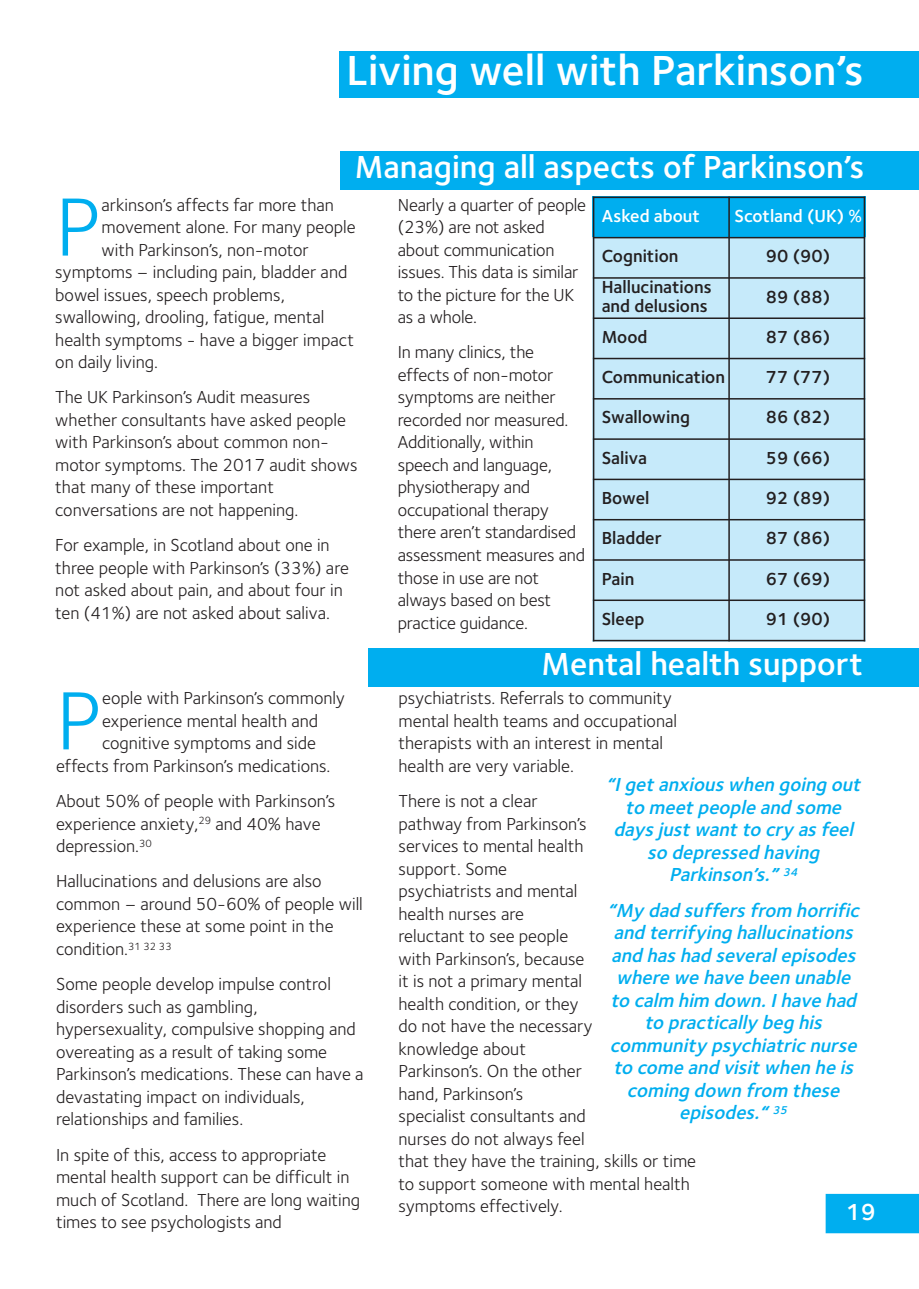
<style>
.page{position:relative;width:919px;height:1289px;background:#fff}
.page>*{position:absolute;margin:0;border:0;box-sizing:border-box;transform-origin:0 0}
.t1{font:85.5px "Foundry Sterling";color:#00aeef}
.t2{font:600 43.5px "Foundry Sterling";color:#fff}
.t3{font:600 33px "Foundry Sterling";color:#fff}
.t4{font:600 24px "Foundry Sterling";color:#fff}
.t5{font:italic 600 19.5px/22.5px "Foundry Sterling";color:#00aeef;text-align:center}
.t6{font:18px/22.5px "Foundry Sterling";color:#231f20}
.t7{font:600 18px/18.6px "Foundry Sterling";color:#231f20}
.t8{font:600 18px "Foundry Sterling";color:#fff}
</style>
<div class="page">
<div style="left:825px;top:1193px;width:93px;height:40px;background:#00aeef"></div>
<div style="left:339px;top:52px;width:579px;height:46px;background:#00aeef"></div>
<div style="left:340px;top:151px;width:578px;height:38px;background:#00aeef"></div>
<div style="left:368px;top:648px;width:550px;height:38px;background:#00aeef"></div>
<div style="left:593px;top:197px;width:136px;height:41px;background:#00aeef"></div>
<div style="left:729px;top:197px;width:136px;height:41px;background:#00aeef"></div>
<div style="left:593px;top:238px;width:136px;height:40px;background:#c6eafa"></div>
<div style="left:729px;top:238px;width:136px;height:40px;background:#c6eafa"></div>
<div style="left:593px;top:278px;width:136px;height:40px;background:#c6eafa"></div>
<div style="left:729px;top:278px;width:136px;height:40px;background:#c6eafa"></div>
<div style="left:593px;top:318px;width:136px;height:40px;background:#c6eafa"></div>
<div style="left:729px;top:318px;width:136px;height:40px;background:#c6eafa"></div>
<div style="left:593px;top:358px;width:136px;height:41px;background:#c6eafa"></div>
<div style="left:729px;top:358px;width:136px;height:41px;background:#c6eafa"></div>
<div style="left:593px;top:399px;width:136px;height:40px;background:#c6eafa"></div>
<div style="left:729px;top:399px;width:136px;height:40px;background:#c6eafa"></div>
<div style="left:593px;top:439px;width:136px;height:40px;background:#c6eafa"></div>
<div style="left:729px;top:439px;width:136px;height:40px;background:#c6eafa"></div>
<div style="left:593px;top:479px;width:136px;height:40px;background:#c6eafa"></div>
<div style="left:729px;top:479px;width:136px;height:40px;background:#c6eafa"></div>
<div style="left:593px;top:519px;width:136px;height:41px;background:#c6eafa"></div>
<div style="left:729px;top:519px;width:136px;height:41px;background:#c6eafa"></div>
<div style="left:593px;top:560px;width:136px;height:40px;background:#c6eafa"></div>
<div style="left:729px;top:560px;width:136px;height:40px;background:#c6eafa"></div>
<div style="left:593px;top:600px;width:136px;height:41px;background:#c6eafa"></div>
<div style="left:729px;top:600px;width:136px;height:41px;background:#c6eafa"></div>
<hr style="left:593px;top:197px;width:1px;height:444px;background:#231f20">
<hr style="left:728px;top:197px;width:1px;height:444px;background:#231f20">
<hr style="left:863px;top:197px;width:2px;height:444px;background:#231f20">
<hr style="left:593px;top:197px;width:272px;height:1px;background:#231f20">
<hr style="left:593px;top:237px;width:272px;height:1px;background:#231f20">
<hr style="left:593px;top:277px;width:272px;height:2px;background:#231f20">
<hr style="left:593px;top:317px;width:272px;height:2px;background:#231f20">
<hr style="left:593px;top:358px;width:272px;height:1px;background:#231f20">
<hr style="left:593px;top:398px;width:272px;height:1px;background:#231f20">
<hr style="left:593px;top:438px;width:272px;height:2px;background:#231f20">
<hr style="left:593px;top:478px;width:272px;height:2px;background:#231f20">
<hr style="left:593px;top:519px;width:272px;height:1px;background:#231f20">
<hr style="left:593px;top:559px;width:272px;height:1px;background:#231f20">
<hr style="left:593px;top:599px;width:272px;height:2px;background:#231f20">
<hr style="left:593px;top:640px;width:272px;height:1px;background:#231f20">
<h2 class="t2" style="left:346px;top:45px;width:518px">Living well with Parkinson’s</h2>
<h3 class="t3" style="left:355px;top:147px;width:511px">Managing all aspects of Parkinson’s</h3>
<h1 class="t1" style="left:55px;top:177px;width:48px">P</h1>
<p class="t6" style="left:101px;top:193px;width:234px">arkinson’s affects far more than</p>
<p class="t6" style="left:101px;top:216px;width:256px">movement alone. For many people</p>
<p class="t6" style="left:101px;top:238px;width:209px">with Parkinson’s, non-motor</p>
<p class="t6" style="left:55px;top:261px;width:293px">symptoms – including pain, bladder and</p>
<p class="t6" style="left:55px;top:283px;width:231px">bowel issues, speech problems,</p>
<p class="t6" style="left:55px;top:306px;width:270px">swallowing, drooling, fatigue, mental</p>
<p class="t6" style="left:55px;top:328px;width:300px">health symptoms - have a bigger impact</p>
<p class="t6" style="left:55px;top:351px;width:104px">on daily living.</p>
<p class="t6" style="left:55px;top:386px;width:304px">The UK Parkinson’s Audit measures whether consultants have asked people with Parkinson’s about common non&shy;motor symptoms. The 2017 audit shows that many of these important conversations are not happening.</p>
<p class="t6" style="left:55px;top:534px;width:295px">For example, in Scotland about one in three people with Parkinson’s (33%) are not asked about pain, and about four in ten (41%) are not asked about saliva.</p>
<h1 class="t1" style="left:56px;top:671px;width:48px">P</h1>
<p class="t6" style="left:102px;top:687px;width:244px">eople with Parkinson’s commonly</p>
<p class="t6" style="left:102px;top:709px;width:217px">experience mental health and</p>
<p class="t6" style="left:102px;top:732px;width:215px">cognitive symptoms and side</p>
<p class="t6" style="left:56px;top:754px;width:276px">effects from Parkinson’s medications.</p>
<p class="t6" style="left:56px;top:789px;width:280px">About 50% of people with Parkinson’s experience anxiety,<sup>29</sup> and 40% have depression.<sup>30</sup></p>
<p class="t6" style="left:56px;top:870px;width:308px">Hallucinations and delusions are also common – around 50-60% of people will experience these at some point in the condition.<sup>31</sup> <sup>32</sup> <sup>33</sup></p>
<p class="t6" style="left:56px;top:972px;width:309px">Some people develop impulse control disorders such as gambling, hypersexuality, compulsive shopping and overeating as a result of taking some Parkinson’s medications. These can have a devastating impact on individuals, relationships and families.</p>
<p class="t6" style="left:56px;top:1143px;width:306px">In spite of this, access to appropriate mental health support can be difficult in much of Scotland. There are long waiting times to see psychologists and</p>
<p class="t6" style="left:398px;top:193px;width:190px">Nearly a quarter of people (23%) are not asked about communication issues. This data is similar to the picture for the UK as a whole.</p>
<p class="t6" style="left:398px;top:341px;width:189px">In many clinics, the effects of non-motor symptoms are neither recorded nor measured.<br>Additionally, within speech and language, physiotherapy and occupational therapy there aren’t standardised assessment measures and those in use are not always based on best practice guidance.</p>
<h3 class="t3" style="left:541px;top:644px;width:323px">Mental health support</h3>
<p class="t8" style="left:601px;top:205px;width:100px">Asked about</p>
<p class="t8" style="left:734px;top:205px;width:129px">Scotland (UK) %</p>
<p class="t7" style="left:601px;top:247px;width:78px">Cognition</p>
<p class="t7" style="left:765px;top:247px;width:66px">90 (90)</p>
<p class="t7" style="left:601px;top:278px;width:111px">Hallucinations and delusions</p>
<p class="t7" style="left:765px;top:287px;width:66px">89 (88)</p>
<p class="t7" style="left:601px;top:327px;width:47px">Mood</p>
<p class="t7" style="left:765px;top:327px;width:66px">87 (86)</p>
<p class="t7" style="left:601px;top:367px;width:125px">Communication</p>
<p class="t7" style="left:765px;top:367px;width:66px">77 (77)</p>
<p class="t7" style="left:601px;top:408px;width:90px">Swallowing</p>
<p class="t7" style="left:765px;top:408px;width:66px">86 (82)</p>
<p class="t7" style="left:601px;top:448px;width:47px">Saliva</p>
<p class="t7" style="left:765px;top:448px;width:66px">59 (66)</p>
<p class="t7" style="left:601px;top:488px;width:49px">Bowel</p>
<p class="t7" style="left:765px;top:488px;width:66px">92 (89)</p>
<p class="t7" style="left:601px;top:528px;width:62px">Bladder</p>
<p class="t7" style="left:765px;top:528px;width:66px">87 (86)</p>
<p class="t7" style="left:601px;top:569px;width:34px">Pain</p>
<p class="t7" style="left:765px;top:569px;width:66px">67 (69)</p>
<p class="t7" style="left:601px;top:609px;width:44px">Sleep</p>
<p class="t7" style="left:765px;top:609px;width:66px">91 (90)</p>
<p class="t6" style="left:398px;top:687px;width:280px">psychiatrists. Referrals to community mental health teams and occupational therapists with an interest in mental health are very variable.</p>
<p class="t6" style="left:398px;top:789px;width:299px">There is not a clear<br>pathway from Parkinson’s<br>services to mental health<br>support. Some<br>psychiatrists and mental<br>health nurses are<br>reluctant to see people<br>with Parkinson’s, because<br>it is not a primary mental<br>health condition, or they<br>do not have the necessary<br>knowledge about<br>Parkinson’s. On the other<br>hand, Parkinson’s<br>specialist consultants and<br>nurses do not always feel<br>that they have the training, skills or time to support someone with mental health symptoms effectively.</p>
<p class="t5" style="left:606px;top:773px;width:260px">“I get anxious when going out to meet people and some days just want to cry as feel so depressed having<br>Parkinson’s.” <sup>34</sup></p>
<p class="t5" style="left:607px;top:898px;width:258px">“My dad suffers from horrific and terrifying hallucinations and has had several episodes where we have been unable to calm him down. I have had to practically beg his community psychiatric nurse to come and visit when he is coming down from these episodes.“ <sup>35</sup></p>
<h3 class="t4" style="left:845px;top:1197px;width:32px">19</h3>
</div>
